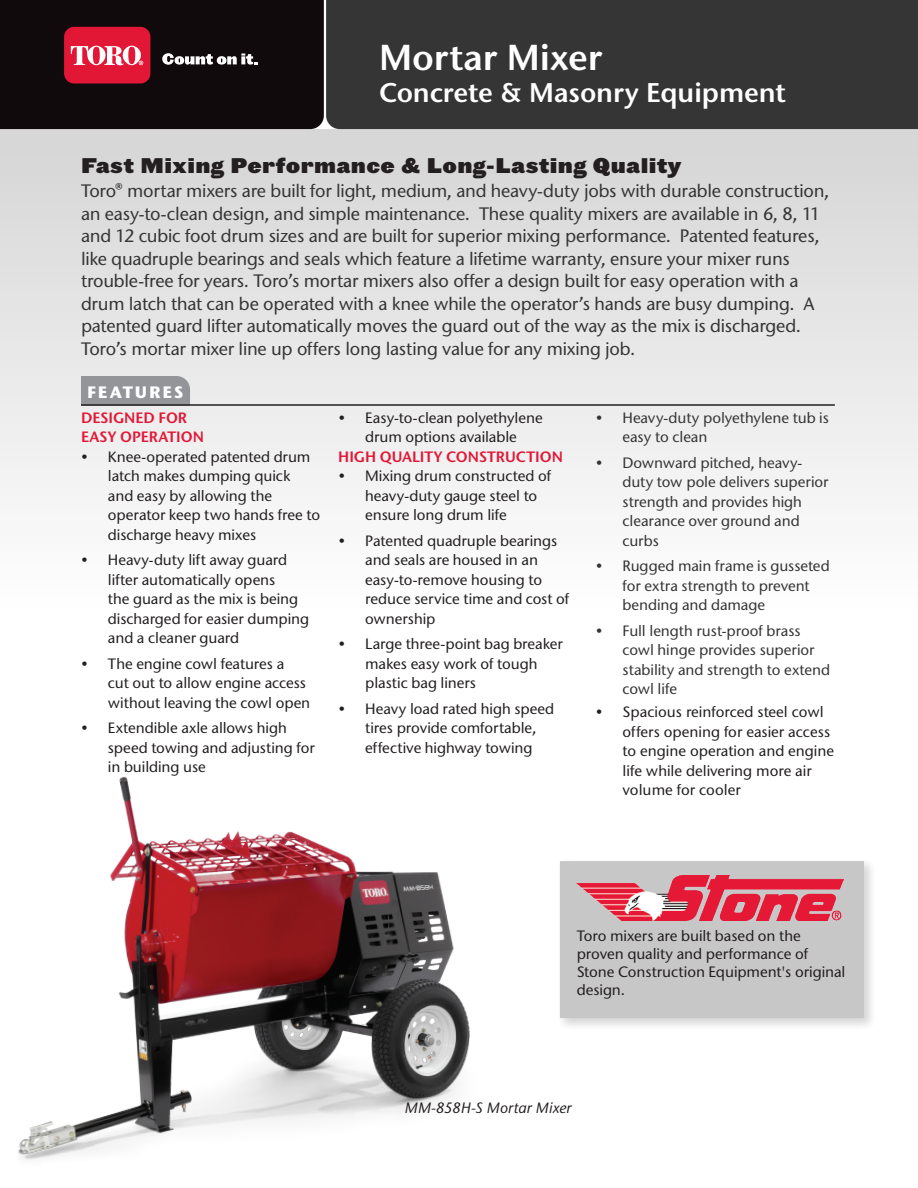
<style>
.page{position:relative;width:918px;height:1188px;background:#fff}
.page>*{position:absolute;margin:0;border:0;box-sizing:border-box;transform-origin:0 0}
.t1{font:36px "Stone Sans ITC Semi";letter-spacing:-.01em;color:#fff}
.t2{font:27px "Stone Sans ITC Semi";letter-spacing:-.005em;color:#fff}
.t3{font:20.25px "Leviathan HTF Black";letter-spacing:.05em;color:#231f20}
.t4{font:500 18px/22.5px "Stone Sans ITC";letter-spacing:-.015em;color:#363536}
.t5{font:700 16.5px "Stone Sans ITC";letter-spacing:.115em;color:#fff}
.t6{font:500 15px/19.5px "Stone Sans ITC";letter-spacing:-.005em;color:#231f20}
.t7{font:500 15px/19.5px "Stone Sans ITC";letter-spacing:-.005em;color:#363536}
.t8{font:15px/19.5px "Stone Sans ITC Semi";color:#e21736}
.t9{font:italic 500 15px "Stone Sans ITC";color:#231f20}
</style>
<div class="page">
<div style="left:0;top:129px;width:918px;height:686px;background:linear-gradient(to bottom,#d9d9d9,#fff)"></div>
<div style="left:326px;top:0;width:592px;height:129px;background:#363536"></div>
<svg style="left:0;top:0;width:324px;height:129px;background:#2d1317"></svg>
<div style="left:81px;top:376px;width:109px;height:28px;background:#939598"></div>
<hr style="left:81px;top:404px;width:754px;height:2px;background:#231f20">
<img style="left:10px;top:757px;width:469px;height:403px">
<div style="left:556px;top:858px;width:321px;height:173px;background:#231f20;opacity:.75"></div>
<div style="left:561px;top:862px;width:302px;height:155px;background:#c8c7c7"></div>
<img style="left:577px;top:876px;width:266px;height:45px">
<h1 class="t1" style="left:379px;top:35px;width:225px">Mortar Mixer</h1>
<h2 class="t2" style="left:379px;top:76px;width:408px">Concrete &amp; Masonry Equipment</h2>
<h3 class="t3" style="left:81px;top:152px;width:602px">Fast Mixing Performance &amp; Long-Lasting Quality</h3>
<p class="t4" style="left:81px;top:180px;width:750px">Toro® mortar mixers are built for light, medium, and heavy-duty jobs with durable construction, an easy-to-clean design, and simple maintenance. These quality mixers are available in 6, 8, 11 and 12 cubic foot drum sizes and are built for superior mixing performance. Patented features, like quadruple bearings and seals which feature a lifetime warranty, ensure your mixer runs trouble-free for years. Toro’s mortar mixers also offer a design built for easy operation with a drum latch that can be operated with a knee while the operator’s hands are busy dumping. A patented guard lifter automatically moves the guard out of the way as the mix is discharged.<br>Toro’s mortar mixer line up offers long lasting value for any mixing job.</p>
<p class="t5" style="left:87px;top:381px;width:98px">FEATURES</p>
<p class="t8" style="left:81px;top:408px;width:125px">Designed for<br>EASY Operation</p>
<p class="t6" style="left:108px;top:447px;width:214px;text-indent:-27px">• Knee-operated patented drum latch makes dumping quick<br>and easy by allowing the operator keep two hands free to discharge heavy mixes</p>
<p class="t6" style="left:108px;top:550px;width:203px;text-indent:-27px">• Heavy-duty lift away guard lifter automatically opens<br>the guard as the mix is being discharged for easier dumping and a cleaner guard</p>
<p class="t6" style="left:108px;top:654px;width:204px;text-indent:-27px">• The engine cowl features a<br>cut out to allow engine access without leaving the cowl open</p>
<p class="t6" style="left:108px;top:718px;width:208px;text-indent:-27px">• Extendible axle allows high speed towing and adjusting for in building use</p>
<p class="t6" style="left:338px;top:408px;width:206px;text-align:center">• Easy-to-clean polyethylene drum options available</p>
<p class="t8" style="left:338px;top:447px;width:226px">High Quality Construction</p>
<p class="t6" style="left:365px;top:466px;width:187px;text-indent:-27px">• Mixing drum constructed of heavy-duty gauge steel to ensure long drum life</p>
<p class="t6" style="left:365px;top:531px;width:206px;text-indent:-27px">• Patented quadruple bearings and seals are housed in an easy-to-remove housing to reduce service time and cost of ownership</p>
<p class="t6" style="left:365px;top:634px;width:199px;text-indent:-27px">• Large three-point bag breaker makes easy work of tough plastic bag liners</p>
<p class="t6" style="left:365px;top:699px;width:191px;text-indent:-27px">• Heavy load rated high speed tires provide comfortable, effective highway towing</p>
<p class="t7" style="left:623px;top:408px;width:208px;text-indent:-27px">• Heavy-duty polyethylene tub is easy to clean</p>
<p class="t7" style="left:623px;top:453px;width:207px;text-indent:-27px">• Downward pitched, heavy&shy;duty tow pole delivers superior strength and provides high clearance over ground and curbs</p>
<p class="t7" style="left:623px;top:556px;width:209px;text-indent:-27px">• Rugged main frame is gusseted for extra strength to prevent bending and damage</p>
<p class="t7" style="left:623px;top:621px;width:209px;text-indent:-27px">• Full length rust-proof brass cowl hinge provides superior stability and strength to extend cowl life</p>
<p class="t6" style="left:623px;top:702px;width:213px;text-indent:-27px">• Spacious reinforced steel cowl offers opening for easier access to engine operation and engine life while delivering more air volume for cooler</p>
<p class="t6" style="left:577px;top:927px;width:270px;line-height:18px">Toro mixers are built based on the proven quality and performance of<br>Stone Construction Equipment's original design.</p>
<p class="t9" style="left:405px;top:1099px;width:168px">MM-858H-S Mortar Mixer</p>
</div>
